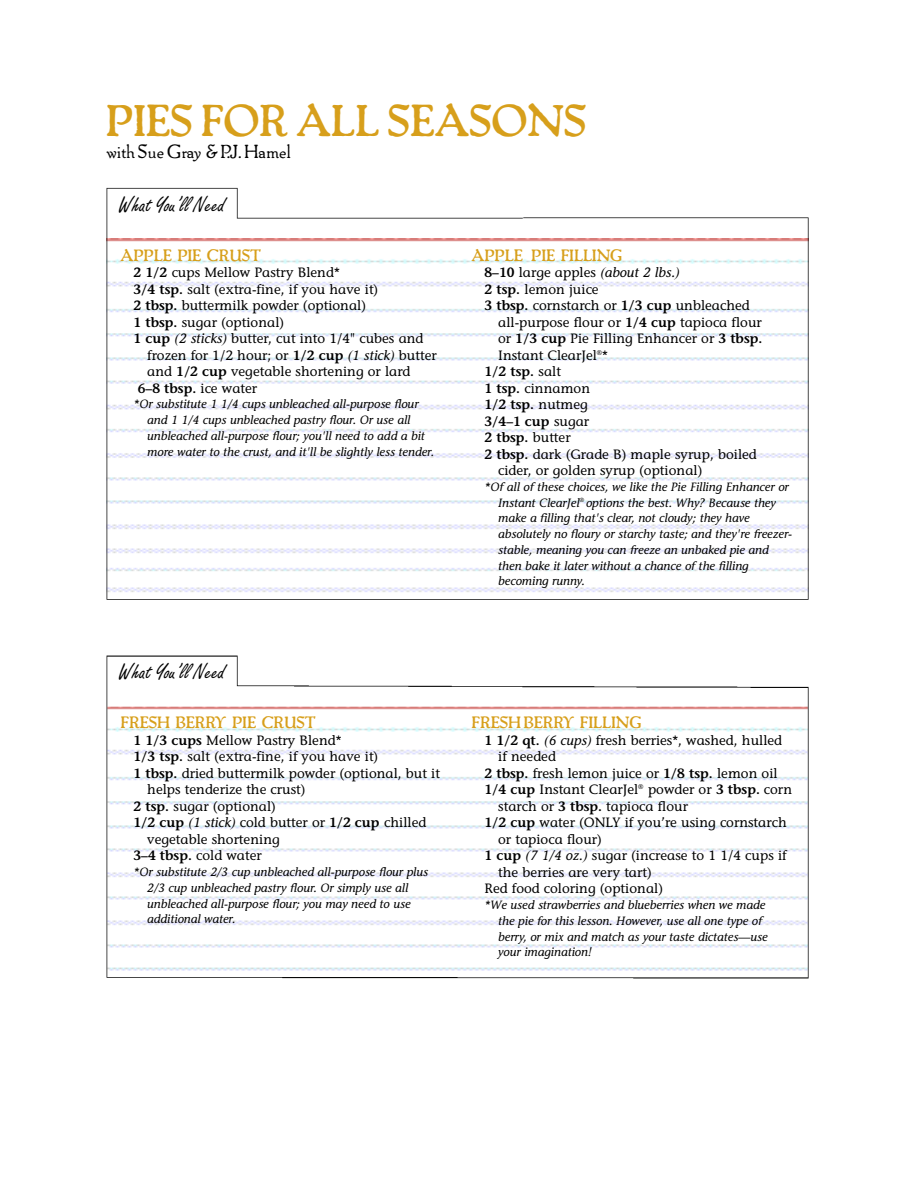
<style>
.page{position:relative;width:918px;height:1188px;background:#fff}
.page>*{position:absolute;margin:0;border:0;box-sizing:border-box;transform-origin:0 0}
.t1{font:40.5px "OPTI Packard Bold C";color:#d79f1b}
.t2{font:22.5px "Freestyle Script";color:#000}
.t3{font:17.25px "OPTI Packard C";color:#000}
.t4{font:15px "OPTI Packard Bold C";color:#d79f1b}
.t5{font:13.5px "Stone Informal";color:#000}
.t6{font:600 13.5px "Stone Informal";color:#000}
.t7{font:italic 13.5px "Stone Informal";color:#000}
.t8{font:italic 12px/15.8px "Stone Informal";color:#000}
.s1{font-weight:600}
.s2{font-style:italic}
.s3{font-weight:400}
.s4{font-weight:600;font-style:normal}
.s5{font-style:normal}
</style>
<div class="page">
<svg style="left:107px;top:188px;width:702px;height:412px"></svg>
<svg style="left:107px;top:656px;width:702px;height:322px"></svg>
<h1 class="t1" style="left:105px;top:104px;width:482px">PIES FOR ALL SEASONS</h1>
<p class="t3" style="left:107px;top:144px;width:185px">with Sue Gray &amp; P.J. Hamel</p>
<h2 class="t2" style="left:118px;top:197px;width:107px">What You’ll Need</h2>
<p class="t4" style="left:120px;top:249px;width:142px">APPLE PIE CRUST</p>
<p class="t5" style="left:134px;top:267px;width:208px"><span class="s1">2 1/2</span> cups Mellow Pastry Blend*</p>
<p class="t5" style="left:134px;top:284px;width:246px"><span class="s1">3/4 tsp.</span> salt (extra-fine, if you have it)</p>
<p class="t5" style="left:134px;top:300px;width:234px"><span class="s1">2 tbsp.</span> buttermilk powder (optional)</p>
<p class="t5" style="left:134px;top:317px;width:152px"><span class="s1">1 tbsp.</span> sugar (optional)</p>
<p class="t5" style="left:134px;top:333px;width:292px"><span class="s1">1 cup</span> <span class="s2">(2 sticks)</span> butter, cut into 1/4" cubes and</p>
<p class="t5" style="left:147px;top:350px;width:291px">frozen for 1/2 hour; or <span class="s1">1/2 cup</span> <span class="s2">(1 stick)</span> butter</p>
<p class="t5" style="left:147px;top:366px;width:265px">and <span class="s1">1/2 cup</span> vegetable shortening or lard</p>
<p class="t6" style="left:138px;top:383px;width:121px">6–8 tbsp. <span class="s3">ice water</span></p>
<p class="t8" style="left:147px;top:397px;width:289px;text-indent:-14px">*Or substitute 1 1/4 cups unbleached all-purpose flour and 1 1/4 cups unbleached pastry flour. Or use all unbleached all-purpose flour; you'll need to add a bit more water to the crust, and it'll be slightly less tender.</p>
<h2 class="t2" style="left:118px;top:665px;width:107px">What You’ll Need</h2>
<p class="t4" style="left:120px;top:716px;width:197px">FRESH BERRY PIE CRUST</p>
<p class="t5" style="left:134px;top:735px;width:210px"><span class="s1">1 1/3 cups</span> Mellow Pastry Blend*</p>
<p class="t5" style="left:134px;top:751px;width:246px"><span class="s1">1/3 tsp.</span> salt (extra-fine, if you have it)</p>
<p class="t5" style="left:134px;top:768px;width:308px"><span class="s1">1 tbsp.</span> dried buttermilk powder (optional, but it</p>
<p class="t5" style="left:147px;top:784px;width:160px">helps tenderize the crust)</p>
<p class="t5" style="left:134px;top:801px;width:144px"><span class="s1">2 tsp.</span> sugar (optional)</p>
<p class="t5" style="left:134px;top:817px;width:294px"><span class="s1">1/2 cup</span> <span class="s2">(1 stick)</span> cold butter or <span class="s1">1/2 cup</span> chilled</p>
<p class="t5" style="left:147px;top:834px;width:134px">vegetable shortening</p>
<p class="t5" style="left:134px;top:850px;width:130px"><span class="s1">3–4 tbsp.</span> cold water</p>
<p class="t8" style="left:147px;top:865px;width:282px;text-indent:-14px">*Or substitute 2/3 cup unbleached all-purpose flour plus 2/3 cup unbleached pastry flour. Or simply use all unbleached all-purpose flour; you may need to use additional water.</p>
<p class="t4" style="left:471px;top:249px;width:152px">APPLE PIE FILLING</p>
<p class="t7" style="left:485px;top:267px;width:197px"><span class="s4">8–10</span> <span class="s5">large apples</span> (about 2 lbs.)</p>
<p class="t5" style="left:485px;top:284px;width:116px"><span class="s1">2 tsp.</span> lemon juice</p>
<p class="t5" style="left:485px;top:300px;width:267px"><span class="s1">3 tbsp.</span> cornstarch or <span class="s1">1/3 cup</span> unbleached</p>
<p class="t5" style="left:498px;top:317px;width:265px">all-purpose flour or <span class="s1">1/4 cup</span> tapioca flour</p>
<p class="t5" style="left:498px;top:333px;width:266px">or <span class="s1">1/3 cup</span> Pie Filling Enhancer or <span class="s1">3 tbsp.</span></p>
<p class="t5" style="left:498px;top:350px;width:111px">Instant ClearJel<sup>®</sup>*</p>
<p class="t6" style="left:485px;top:366px;width:78px">1/2 tsp. <span class="s3">salt</span></p>
<p class="t5" style="left:485px;top:383px;width:107px"><span class="s1">1 tsp.</span> cinnamon</p>
<p class="t6" style="left:485px;top:399px;width:105px">1/2 tsp. <span class="s3">nutmeg</span></p>
<p class="t6" style="left:485px;top:416px;width:106px">3/4–1 cup <span class="s3">sugar</span></p>
<p class="t6" style="left:485px;top:432px;width:88px">2 tbsp. <span class="s3">butter</span></p>
<p class="t5" style="left:485px;top:449px;width:274px"><span class="s1">2 tbsp.</span> dark (Grade B) maple syrup, boiled</p>
<p class="t5" style="left:498px;top:465px;width:206px">cider, or golden syrup (optional)</p>
<p class="t8" style="left:498px;top:480px;width:296px;text-indent:-14px">*Of all of these choices, we like the Pie Filling Enhancer or Instant ClearJel<sup>®</sup> options the best. Why? Because they make a filling that's clear, not cloudy; they have absolutely no floury or starchy taste; and they're freezer&shy;stable, meaning you can freeze an unbaked pie and then bake it later without a chance of the filling becoming runny.</p>
<p class="t4" style="left:471px;top:716px;width:171px">FRESH BERRY FILLING</p>
<p class="t5" style="left:485px;top:735px;width:299px"><span class="s1">1 1/2 qt.</span> <span class="s2">(6 cups)</span> fresh berries*, washed, hulled</p>
<p class="t5" style="left:498px;top:751px;width:59px">if needed</p>
<p class="t5" style="left:485px;top:768px;width:295px"><span class="s1">2 tbsp.</span> fresh lemon juice or <span class="s1">1/8 tsp.</span> lemon oil</p>
<p class="t5" style="left:485px;top:784px;width:309px"><span class="s1">1/4 cup</span> Instant ClearJel<sup>®</sup> powder or <span class="s1">3 tbsp.</span> corn</p>
<p class="t5" style="left:498px;top:801px;width:191px">starch or <span class="s1">3 tbsp.</span> tapioca flour</p>
<p class="t5" style="left:485px;top:817px;width:304px"><span class="s1">1/2 cup</span> water (ONLY if you’re using cornstarch</p>
<p class="t5" style="left:498px;top:834px;width:105px">or tapioca flour)</p>
<p class="t5" style="left:485px;top:850px;width:304px"><span class="s1">1 cup</span> <span class="s2">(7 1/4 oz.)</span> sugar (increase to 1 1/4 cups if</p>
<p class="t5" style="left:498px;top:867px;width:155px">the berries are very tart)</p>
<p class="t5" style="left:485px;top:883px;width:180px">Red food coloring (optional)</p>
<p class="t8" style="left:498px;top:898px;width:271px;text-indent:-14px">*We used strawberries and blueberries when we made the pie for this lesson. However, use all one type of berry, or mix and match as your taste dictates—use your imagination!</p>
</div>
